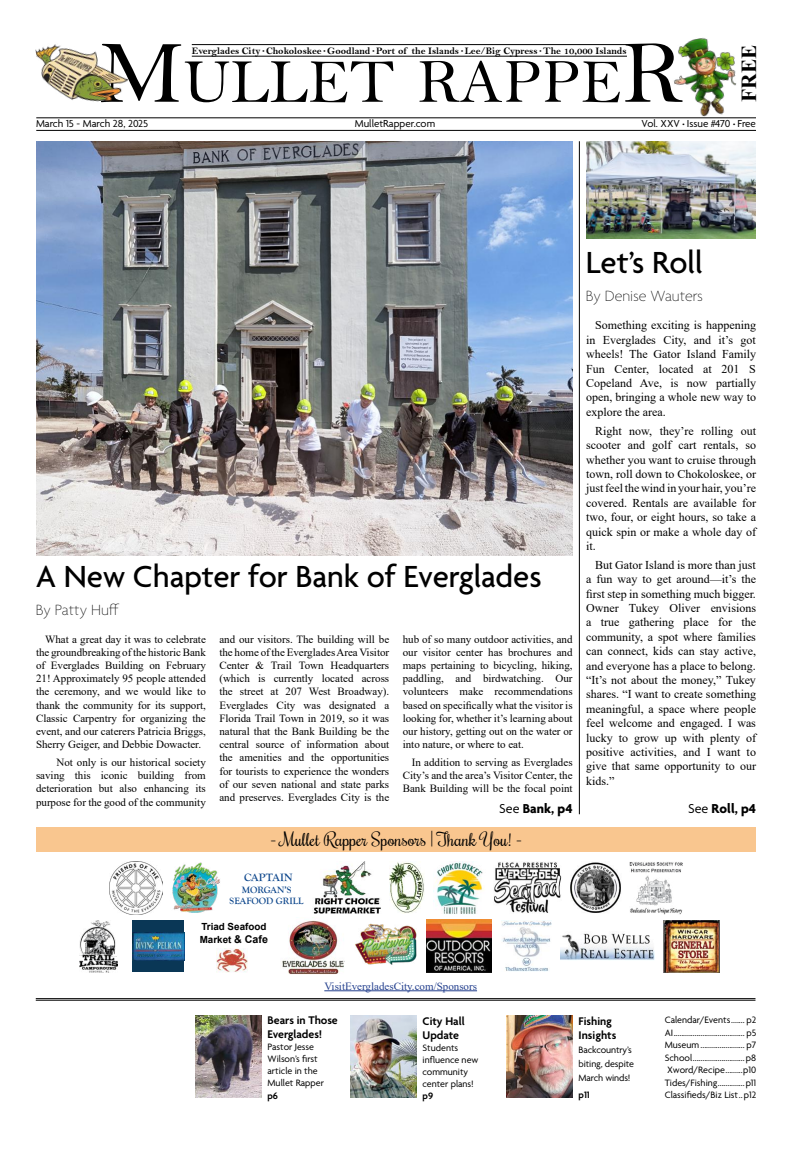
<style>
.page{position:relative;width:792px;height:1152px;background:#fff}
.page>*{position:absolute;margin:0;border:0;box-sizing:border-box;transform-origin:0 0}
.t1{font:63px "Bell";color:#000}
.t2{font:500 33px "Agenda";color:#000}
.t3{font:700 21.4px "Times New Roman";color:#000}
.t4{font:18px "Rochester";color:#000}
.t5{font:100 16px "Agenda";color:#000}
.t6{font:700 14px "Agenda";color:#000}
.t7{font:12px/14.4px "Times New Roman";color:#000;text-align:justify}
.t8{font:600 12px/14.4px "Agenda";color:#000}
.t9{font:700 11.1px "Goudy Old Style T";color:#0b458b}
.t10{font:11px/13.2px "Times New Roman";color:#000;text-align:justify}
.t11{font:11px "Agenda";color:#000}
.t12{font:11px "Times New Roman";color:#24408e}
.t13{font:10px/12px "Agenda";color:#000}
.t14{font:10px "Bell MT Bold";color:#000}
.t15{font:600 10px "Agenda";color:#000}
.t16{font:700 9.8px/13.1px "Arial";color:#000}
.t17{font:700 9.5px/11.4px "Goudy Old Style T";color:#0b458b;text-align:center}
.s1{font-size:90px}
.s2{font-family:"Times New Roman";font-weight:700;font-size:6px}
.s3{font-size:6px}
.s4{font-weight:400}
.s5{font-size:10.7px}
</style>
<div class="page">
<img style="left:586px;top:141px;width:170px;height:98px">
<div style="left:36px;top:827px;width:720px;height:25px;background:#f9c68f"></div>
<hr style="left:324px;top:991px;width:153px;height:1px;background:#24408e">
<img style="left:36px;top:141px;width:537px;height:415px">
<hr style="left:579px;top:141px;width:1px;height:673px;background:#000">
<img style="left:350px;top:1015px;width:67px;height:83px">
<img style="left:35px;top:44px;width:93px;height:58px">
<hr style="left:192px;top:44px;width:435px;height:1px;background:#000">
<hr style="left:192px;top:56px;width:435px;height:1px;background:#000">
<hr style="left:36px;top:117px;width:720px;height:1px;background:#000">
<hr style="left:36px;top:130px;width:720px;height:1px;background:#000">
<hr style="left:36px;top:998px;width:719px;height:1px;background:#000">
<hr style="left:36px;top:1000px;width:719px;height:1px;background:#000">
<img style="left:661px;top:38px;width:88px;height:81px">
<img style="left:433px;top:861px;width:51px;height:53px">
<img style="left:172px;top:863px;width:48px;height:50px">
<img style="left:110px;top:861px;width:53px;height:53px">
<img style="left:630px;top:862px;width:53px;height:52px">
<img style="left:313px;top:861px;width:68px;height:53px">
<img style="left:389px;top:862px;width:35px;height:52px">
<img style="left:570px;top:862px;width:51px;height:51px">
<img style="left:494px;top:862px;width:68px;height:51px">
<img style="left:79px;top:920px;width:38px;height:52px">
<img style="left:426px;top:920px;width:65px;height:52px">
<div style="left:133px;top:920px;width:51px;height:52px;background:#0a3756"></div>
<img style="left:133px;top:933px;width:51px;height:27px">
<img style="left:355px;top:923px;width:61px;height:42px">
<img style="left:282px;top:920px;width:63px;height:54px">
<img style="left:217px;top:948px;width:31px;height:25px">
<img style="left:664px;top:920px;width:55px;height:52px">
<img style="left:501px;top:920px;width:50px;height:52px">
<img style="left:561px;top:933px;width:93px;height:27px">
<img style="left:506px;top:1015px;width:67px;height:83px">
<img style="left:195px;top:1015px;width:67px;height:83px">
<h1 class="t1" style="left:99px;top:44px;width:585px"><span class="s1">M</span>ULLET RAPPE<span class="s1">R</span></h1>
<p class="t14" style="left:192px;top:45px;width:436px">Everglades City <span class="s2">•</span> Chokoloskee <span class="s2">•</span> Goodland <span class="s2">•</span> Port of the Islands <span class="s2">•</span> Lee/Big Cypress <span class="s2">•</span> The 10,000 Islands</p>
<h3 class="t3" style="left:733px;top:102px;width:59px;rotate:-90deg">FREE</h3>
<p class="t11" style="left:36px;top:118px;width:114px">March 15 - March 28, 2025</p>
<p class="t11" style="left:355px;top:118px;width:82px">MulletRapper.com</p>
<p class="t11" style="left:641px;top:118px;width:116px">Vol. XXV <span class="s3">•</span> Issue #470 <span class="s3">•</span> Free</p>
<h2 class="t2" style="left:36px;top:558px;width:507px">A New Chapter for Bank of Everglades</h2>
<h3 class="t5" style="left:36px;top:601px;width:85px">By Patty Huff</h3>
<p class="t10" style="left:36px;top:632px;width:171px;text-indent:9px">What a great day it was to celebrate the groundbreaking of the historic Bank of Everglades Building on February 21! Approximately 95 people attended the ceremony, and we would like to thank the community for its support, Classic Carpentry for organizing the event, and our caterers Patricia Briggs, Sherry Geiger, and Debbie Dowacter.</p>
<p class="t10" style="left:36px;top:755px;width:171px;text-indent:21px">Not only is our historical society saving this iconic building from deterioration but also enhancing its purpose for the good of the community</p>
<p class="t10" style="left:219px;top:632px;width:171px">and our visitors. The building will be the home of the Everglades Area Visitor Center &amp; Trail Town Headquarters (which is currently located across the street at 207 West Broadway).<br>Everglades City was designated a Florida Trail Town in 2019, so it was natural that the Bank Building be the central source of information about the amenities and the opportunities for tourists to experience the wonders of our seven national and state parks and preserves. Everglades City is the</p>
<p class="t10" style="left:403px;top:632px;width:171px">hub of so many outdoor activities, and our visitor center has brochures and maps pertaining to bicycling, hiking, paddling, and birdwatching. Our volunteers make recommendations based on specifically what the visitor is looking for, whether it’s learning about our history, getting out on the water or into nature, or where to eat.</p>
<p class="t10" style="left:403px;top:755px;width:171px;text-indent:9px">In addition to serving as Everglades City’s and the area’s Visitor Center, the Bank Building will be the focal point</p>
<p class="t6" style="left:499px;top:801px;width:75px"><span class="s4">See</span> Bank, p4</p>
<h3 class="t4" style="left:270px;top:827px;width:254px">- Mullet Rapper Sponsors | Thank You! -</h3>
<p class="t9" style="left:244px;top:871px;width:50px">CAPTAIN</p>
<p class="t17" style="left:230px;top:884px;width:75px">MORGAN’S<br>SEAFOOD GRILL</p>
<p class="t16" style="left:200px;top:920px;width:70px">Triad Seafood<br>Market <span class="s5">&amp; Cafe</span></p>
<h2 class="t2" style="left:586px;top:245px;width:119px">Let’s Roll</h2>
<h3 class="t5" style="left:586px;top:287px;width:119px">By Denise Wauters</h3>
<p class="t7" style="left:586px;top:318px;width:171px;text-indent:9px">Something exciting is happening in Everglades City, and it’s got wheels! The Gator Island Family Fun Center, located at 201 S Copeland Ave, is now partially open, bringing a whole new way to explore the area.</p>
<p class="t7" style="left:586px;top:423px;width:171px;text-indent:9px">Right now, they’re rolling out scooter and golf cart rentals, so whether you want to cruise through town, roll down to Chokoloskee, or just feel the wind in your hair, you’re covered. Rentals are available for two, four, or eight hours, so take a quick spin or make a whole day of it.</p>
<p class="t7" style="left:586px;top:557px;width:171px;text-indent:9px">But Gator Island is more than just a fun way to get around—it’s the first step in something much bigger.<br>Owner Tukey Oliver envisions a true gathering place for the community, a spot where families can connect, kids can stay active, and everyone has a place to belong. “It’s not about the money,” Tukey shares. “I want to create something meaningful, a space where people feel welcome and engaged. I was lucky to grow up with plenty of positive activities, and I want to give that same opportunity to our kids.”</p>
<p class="t6" style="left:688px;top:801px;width:70px"><span class="s4">See</span> Roll, p4</p>
<p class="t12" style="left:324px;top:978px;width:154px">VisitEvergladesCity.com/Sponsors</p>
<p class="t8" style="left:268px;top:1013px;width:72px">Bears in Those<br>Everglades!</p>
<p class="t13" style="left:268px;top:1041px;width:58px">Pastor Jesse<br>Wilson’s first article in the<br>Mullet Rapper</p>
<p class="t15" style="left:268px;top:1090px;width:12px">p6</p>
<p class="t8" style="left:423px;top:1014px;width:44px">City Hall<br>Update</p>
<p class="t13" style="left:423px;top:1042px;width:57px">Students influence new community center plans!</p>
<p class="t15" style="left:423px;top:1090px;width:12px">p9</p>
<p class="t8" style="left:579px;top:1014px;width:39px">Fishing<br>Insights</p>
<p class="t13" style="left:579px;top:1044px;width:57px;line-height:14px">Backcountry’s biting, despite<br>March winds!</p>
<p class="t15" style="left:579px;top:1090px;width:13px">p11</p>
<p class="t13" style="left:665px;top:1014px;width:93px;line-height:12.5px;text-align:justify">Calendar/Events....... p2<br>AI..................................... p5<br>Museum....................... p7<br>School...........................p8<br>Xword/Recipe.........p10<br>Tides/Fishing..............p11<br>Classifieds/Biz List..p12</p>
</div>
